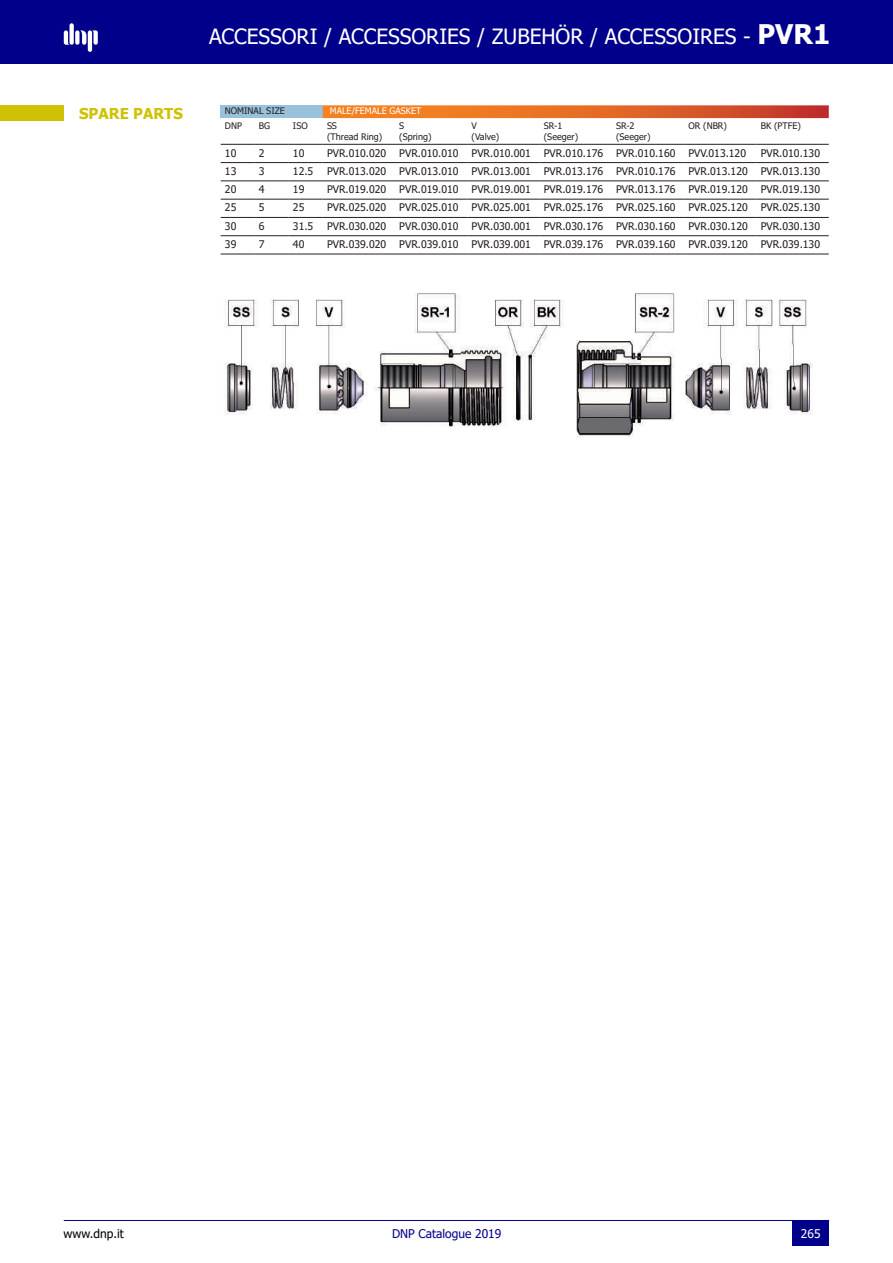
<style>
.page{position:relative;width:893px;height:1263px;background:#fff}
.page>*{position:absolute;margin:0;border:0;box-sizing:border-box;transform-origin:0 0}
.t1{font:21px "Tahoma";color:#fff}
.t2{font:700 15px "Tahoma";color:#cfc204}
.t3{font:12px "Tahoma";color:#00008b}
.t4{font:12px "Tahoma";color:#000}
.t5{font:12px "Tahoma";color:#fff}
.t6{font:10.5px "Tahoma";color:#231f20}
.t7{font:9px/10.8px "Tahoma";color:#231f20}
.t8{font:9px "Tahoma";color:#fff}
.s1{font-weight:700;font-size:27px}
</style>
<div class="page">
<div style="left:0;top:0;width:893px;height:64px;background:#00008b"></div>
<svg style="left:92px;top:30px;width:6px;height:15px"></svg>
<div style="left:69px;top:23px;width:5px;height:22px;background:#fff;border-radius:2px"></div>
<svg style="left:75px;top:30px;width:4px;height:15px"></svg>
<hr style="left:88px;top:30px;width:4px;height:22px;background:#fff;border-radius:2px">
<svg style="left:64px;top:30px;width:5px;height:15px"></svg>
<svg style="left:80px;top:30px;width:6px;height:15px"></svg>
<div style="left:0;top:105px;width:64px;height:16px;background:#cfc204"></div>
<div style="left:221px;top:105px;width:102px;height:13px;background:#9ac1db"></div>
<svg style="left:323px;top:105px;width:506px;height:13px;background:#e26a2b"></svg>
<hr style="left:221px;top:144px;width:34px;height:1px;background:#231f20">
<hr style="left:255px;top:144px;width:34px;height:1px;background:#231f20">
<hr style="left:289px;top:144px;width:34px;height:1px;background:#231f20">
<hr style="left:323px;top:144px;width:72px;height:1px;background:#231f20">
<hr style="left:395px;top:144px;width:72px;height:1px;background:#231f20">
<hr style="left:467px;top:144px;width:73px;height:1px;background:#231f20">
<hr style="left:540px;top:144px;width:72px;height:1px;background:#231f20">
<hr style="left:612px;top:144px;width:72px;height:1px;background:#231f20">
<hr style="left:684px;top:144px;width:72px;height:1px;background:#231f20">
<hr style="left:756px;top:144px;width:73px;height:1px;background:#231f20">
<hr style="left:221px;top:162px;width:34px;height:1px;background:#231f20">
<hr style="left:255px;top:162px;width:34px;height:1px;background:#231f20">
<hr style="left:289px;top:162px;width:34px;height:1px;background:#231f20">
<hr style="left:323px;top:162px;width:72px;height:1px;background:#231f20">
<hr style="left:395px;top:162px;width:72px;height:1px;background:#231f20">
<hr style="left:467px;top:162px;width:73px;height:1px;background:#231f20">
<hr style="left:540px;top:162px;width:72px;height:1px;background:#231f20">
<hr style="left:612px;top:162px;width:72px;height:1px;background:#231f20">
<hr style="left:684px;top:162px;width:72px;height:1px;background:#231f20">
<hr style="left:756px;top:162px;width:73px;height:1px;background:#231f20">
<hr style="left:221px;top:180px;width:34px;height:1px;background:#231f20">
<hr style="left:255px;top:180px;width:34px;height:1px;background:#231f20">
<hr style="left:289px;top:180px;width:34px;height:1px;background:#231f20">
<hr style="left:323px;top:180px;width:72px;height:1px;background:#231f20">
<hr style="left:395px;top:180px;width:72px;height:1px;background:#231f20">
<hr style="left:467px;top:180px;width:73px;height:1px;background:#231f20">
<hr style="left:540px;top:180px;width:72px;height:1px;background:#231f20">
<hr style="left:612px;top:180px;width:72px;height:1px;background:#231f20">
<hr style="left:684px;top:180px;width:72px;height:1px;background:#231f20">
<hr style="left:756px;top:180px;width:73px;height:1px;background:#231f20">
<hr style="left:221px;top:199px;width:34px;height:1px;background:#231f20">
<hr style="left:255px;top:199px;width:34px;height:1px;background:#231f20">
<hr style="left:289px;top:199px;width:34px;height:1px;background:#231f20">
<hr style="left:323px;top:199px;width:72px;height:1px;background:#231f20">
<hr style="left:395px;top:199px;width:72px;height:1px;background:#231f20">
<hr style="left:467px;top:199px;width:73px;height:1px;background:#231f20">
<hr style="left:540px;top:199px;width:72px;height:1px;background:#231f20">
<hr style="left:612px;top:199px;width:72px;height:1px;background:#231f20">
<hr style="left:684px;top:199px;width:72px;height:1px;background:#231f20">
<hr style="left:756px;top:199px;width:73px;height:1px;background:#231f20">
<hr style="left:221px;top:217px;width:34px;height:1px;background:#231f20">
<hr style="left:255px;top:217px;width:34px;height:1px;background:#231f20">
<hr style="left:289px;top:217px;width:34px;height:1px;background:#231f20">
<hr style="left:323px;top:217px;width:72px;height:1px;background:#231f20">
<hr style="left:395px;top:217px;width:72px;height:1px;background:#231f20">
<hr style="left:467px;top:217px;width:73px;height:1px;background:#231f20">
<hr style="left:540px;top:217px;width:72px;height:1px;background:#231f20">
<hr style="left:612px;top:217px;width:72px;height:1px;background:#231f20">
<hr style="left:684px;top:217px;width:72px;height:1px;background:#231f20">
<hr style="left:756px;top:217px;width:73px;height:1px;background:#231f20">
<hr style="left:221px;top:235px;width:34px;height:1px;background:#231f20">
<hr style="left:255px;top:235px;width:34px;height:1px;background:#231f20">
<hr style="left:289px;top:235px;width:34px;height:1px;background:#231f20">
<hr style="left:323px;top:235px;width:72px;height:1px;background:#231f20">
<hr style="left:395px;top:235px;width:72px;height:1px;background:#231f20">
<hr style="left:467px;top:235px;width:73px;height:1px;background:#231f20">
<hr style="left:540px;top:235px;width:72px;height:1px;background:#231f20">
<hr style="left:612px;top:235px;width:72px;height:1px;background:#231f20">
<hr style="left:684px;top:235px;width:72px;height:1px;background:#231f20">
<hr style="left:756px;top:235px;width:73px;height:1px;background:#231f20">
<hr style="left:221px;top:254px;width:34px;height:1px;background:#231f20">
<hr style="left:255px;top:254px;width:34px;height:1px;background:#231f20">
<hr style="left:289px;top:254px;width:34px;height:1px;background:#231f20">
<hr style="left:323px;top:254px;width:72px;height:1px;background:#231f20">
<hr style="left:395px;top:254px;width:72px;height:1px;background:#231f20">
<hr style="left:467px;top:254px;width:73px;height:1px;background:#231f20">
<hr style="left:540px;top:254px;width:72px;height:1px;background:#231f20">
<hr style="left:612px;top:254px;width:72px;height:1px;background:#231f20">
<hr style="left:684px;top:254px;width:72px;height:1px;background:#231f20">
<hr style="left:756px;top:254px;width:73px;height:1px;background:#231f20">
<img style="left:224px;top:293px;width:589px;height:145px">
<hr style="left:64px;top:1220px;width:765px;height:1px;background:#00008b">
<div style="left:792px;top:1220px;width:37px;height:26px;background:#00008b"></div>
<h2 class="t2" style="left:79px;top:103px;width:105px">SPARE PARTS</h2>
<h1 class="t1" style="left:209px;top:22px;width:623px">ACCESSORI / ACCESSORIES / ZUBEHÖR / ACCESSOIRES - <span class="s1">PVR1</span></h1>
<p class="t7" style="left:225px;top:106px;width:61px">NOMINAL SIZE</p>
<p class="t8" style="left:330px;top:105px;width:93px">MALE/FEMALE GASKET</p>
<p class="t7" style="left:225px;top:121px;width:19px">DNP</p>
<p class="t7" style="left:259px;top:121px;width:13px">BG</p>
<p class="t7" style="left:293px;top:121px;width:16px">ISO</p>
<p class="t7" style="left:327px;top:121px;width:57px">SS<br>(Thread Ring)</p>
<p class="t7" style="left:399px;top:121px;width:34px">S (Spring)</p>
<p class="t7" style="left:472px;top:121px;width:29px">V (Valve)</p>
<p class="t7" style="left:544px;top:121px;width:36px">SR-1 (Seeger)</p>
<p class="t7" style="left:616px;top:121px;width:36px">SR-2 (Seeger)</p>
<p class="t7" style="left:688px;top:121px;width:40px">OR (NBR)</p>
<p class="t7" style="left:761px;top:121px;width:42px">BK (PTFE)</p>
<p class="t6" style="left:225px;top:146px;width:13px">10</p>
<p class="t6" style="left:259px;top:146px;width:7px">2</p>
<p class="t6" style="left:293px;top:146px;width:13px">10</p>
<p class="t6" style="left:327px;top:146px;width:421px">PVR.010.020 PVR.010.010 PVR.010.001 PVR.010.176 PVR.010.160 PVV.013.120</p>
<p class="t6" style="left:761px;top:146px;width:61px">PVR.010.130</p>
<p class="t6" style="left:225px;top:164px;width:13px">13</p>
<p class="t6" style="left:259px;top:164px;width:7px">3</p>
<p class="t6" style="left:293px;top:164px;width:22px">12.5</p>
<p class="t6" style="left:327px;top:164px;width:495px">PVR.013.020 PVR.013.010 PVR.013.001 PVR.013.176 PVR.010.176 PVR.013.120 PVR.013.130</p>
<p class="t6" style="left:225px;top:182px;width:13px">20</p>
<p class="t6" style="left:259px;top:182px;width:7px">4</p>
<p class="t6" style="left:293px;top:182px;width:13px">19</p>
<p class="t6" style="left:327px;top:182px;width:495px">PVR.019.020 PVR.019.010 PVR.019.001 PVR.019.176 PVR.013.176 PVR.019.120 PVR.019.130</p>
<p class="t6" style="left:225px;top:201px;width:13px">25</p>
<p class="t6" style="left:259px;top:201px;width:7px">5</p>
<p class="t6" style="left:293px;top:201px;width:13px">25</p>
<p class="t6" style="left:327px;top:201px;width:495px">PVR.025.020 PVR.025.010 PVR.025.001 PVR.025.176 PVR.025.160 PVR.025.120 PVR.025.130</p>
<p class="t6" style="left:225px;top:219px;width:13px">30</p>
<p class="t6" style="left:259px;top:219px;width:7px">6</p>
<p class="t6" style="left:293px;top:219px;width:22px">31.5</p>
<p class="t6" style="left:327px;top:219px;width:495px">PVR.030.020 PVR.030.010 PVR.030.001 PVR.030.176 PVR.030.160 PVR.030.120 PVR.030.130</p>
<p class="t6" style="left:225px;top:237px;width:13px">39</p>
<p class="t6" style="left:259px;top:237px;width:7px">7</p>
<p class="t6" style="left:293px;top:237px;width:13px">40</p>
<p class="t6" style="left:327px;top:237px;width:495px">PVR.039.020 PVR.039.010 PVR.039.001 PVR.039.176 PVR.039.160 PVR.039.120 PVR.039.130</p>
<p class="t4" style="left:64px;top:1225px;width:62px">www.dnp.it</p>
<p class="t3" style="left:392px;top:1225px;width:111px">DNP Catalogue 2019</p>
<p class="t5" style="left:801px;top:1225px;width:21px">265</p>
</div>
